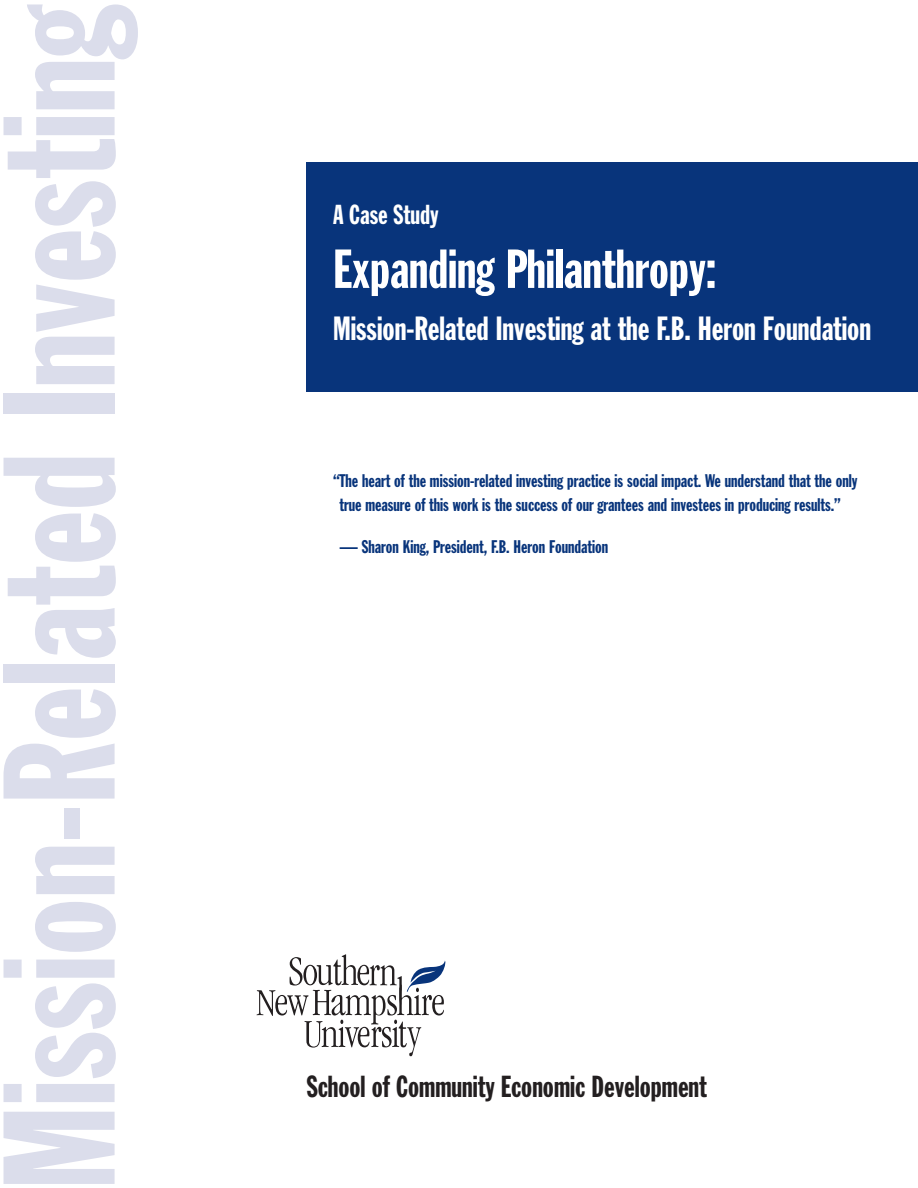
<style>
.page{position:relative;width:918px;height:1188px;background:#fff}
.page>*{position:absolute;margin:0;border:0;box-sizing:border-box;transform-origin:0 0}
.t1{font:156px "Franklin Gothic Extra Cond";color:#dbddeb}
.t2{font:54px "Franklin Gothic Extra Cond";color:#fff}
.t3{font:33px "Franklin Gothic Extra Cond";color:#fff}
.t4{font:30px "Franklin Gothic Extra Cond";color:#231f20}
.t5{font:27px "Franklin Gothic Extra Cond";color:#fff}
.t6{font:18px/24px "Franklin Gothic Extra Cond";color:#08347b;text-align:center}
</style>
<div class="page">
<div style="left:306px;top:162px;width:612px;height:229px;background:#08347b"></div>
<svg style="left:256px;top:954px;width:190px;height:102px"></svg>
<h1 class="t1" style="left:3px;top:1190px;width:1185px;rotate:-90deg">Mission-Related Investing</h1>
<h3 class="t5" style="left:333px;top:205px;width:107px">A Case Study</h3>
<h2 class="t2" style="left:333px;top:249px;width:385px">Expanding Philanthropy:</h2>
<h3 class="t3" style="left:333px;top:316px;width:540px">Mission-Related Investing at the F.B. Heron Foundation</h3>
<p class="t6" style="left:333px;top:470px;width:526px">“The heart of the mission-related investing practice is social impact. We understand that the only true measure of this work is the success of our grantees and investees in producing results.”</p>
<p class="t6" style="left:340px;top:536px;width:270px">— Sharon King, President, F.B. Heron Foundation</p>
<h3 class="t4" style="left:307px;top:1076px;width:402px">School of Community Economic Development</h3>
</div>
